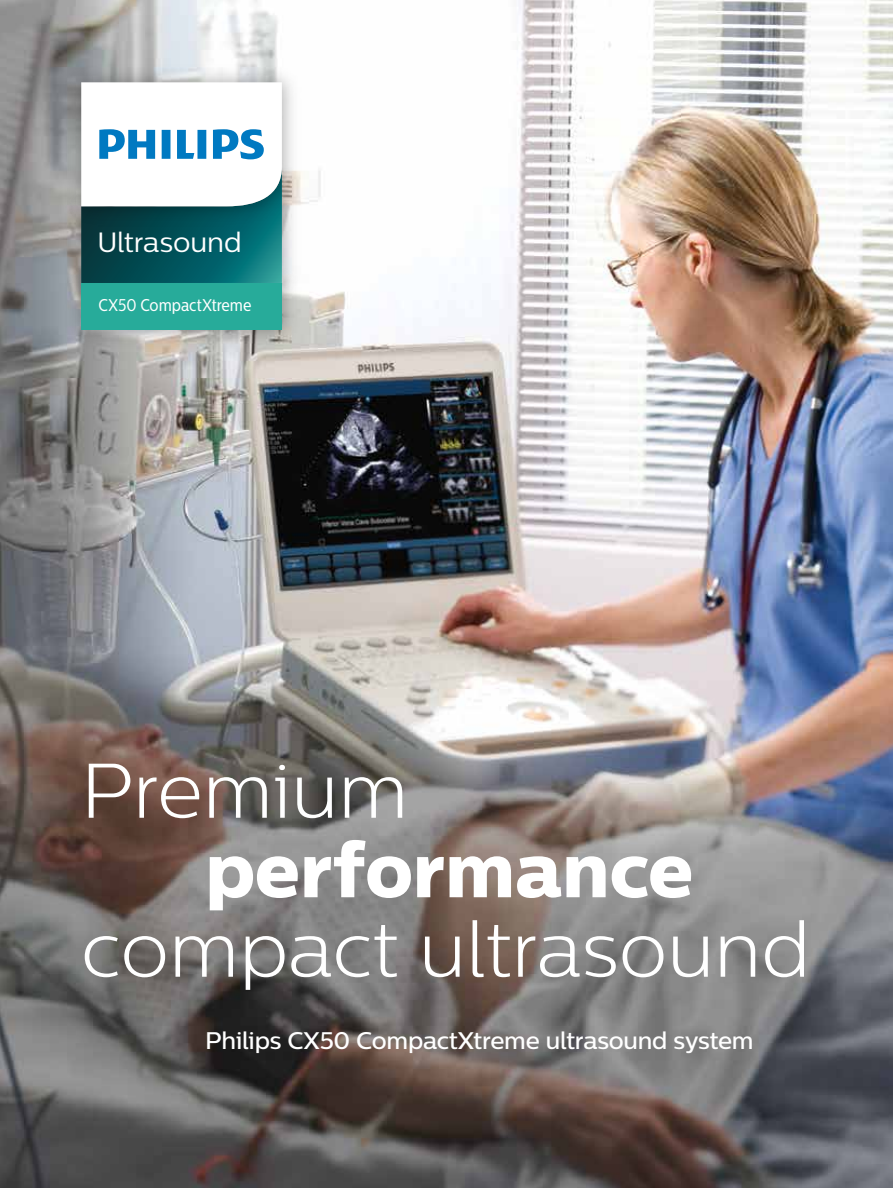
<style>
.page{position:relative;width:893px;height:1188px;background:#fff}
.page>*{position:absolute;margin:0;border:0;box-sizing:border-box;transform-origin:0 0}
.t1{font:300 77.25px "Centrale Sans";color:#fff}
.t2{font:77.25px "Centrale Sans X Bold";color:#fff}
.t3{font:27.9px "Centrale Sans";letter-spacing:-.005em;color:#fff}
.t4{font:500 24px "Centrale Sans";letter-spacing:-.01em;color:#fff}
.t5{font:16.95px "Centrale Sans Cnd";letter-spacing:-.005em;color:#fff}
</style>
<div class="page">
<img style="left:0;top:0;width:893px;height:1188px">
<img style="left:57px;top:230px;width:249px;height:28px">
<img style="left:57px;top:58px;width:249px;height:172px">
<svg style="left:81px;top:82px;width:201px;height:176px"></svg>
<img style="left:57px;top:258px;width:249px;height:96px">
<div style="left:81px;top:282px;width:201px;height:48px;background:#27ab9a"></div>
<p class="t3" style="left:97px;top:226px;width:146px">Ultrasound</p>
<p class="t5" style="left:98px;top:296px;width:155px">CX50 CompactXtreme</p>
<h1 class="t1" style="left:81px;top:747px;width:329px">Premium</h1>
<h1 class="t2" style="left:205px;top:822px;width:490px">performance</h1>
<h1 class="t1" style="left:81px;top:906px;width:731px">compact ultrasound</h1>
<p class="t4" style="left:205px;top:1026px;width:550px">Philips CX50 CompactXtreme ultrasound system</p>
</div>
